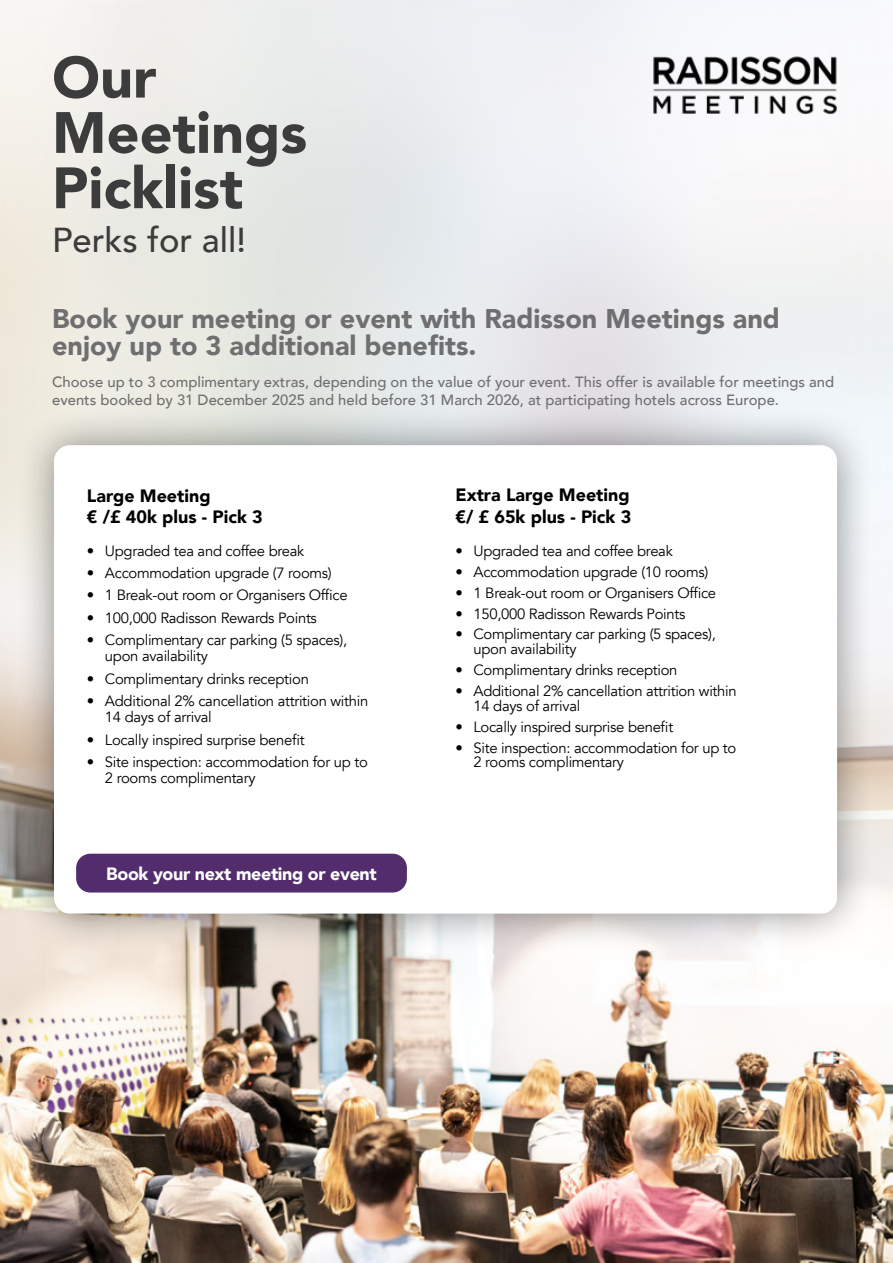
<style>
.page{position:relative;width:893px;height:1263px;background:#fff}
.page>*{position:absolute;margin:0;border:0;box-sizing:border-box;transform-origin:0 0}
.t1{font:900 57.6px/55.3px "Avenir LT Com";color:#3d3c3d}
.t2{font:500 34.5px "Avenir LT Com";color:#3d3c3d}
.t3{font:900 27px/27px "Avenir LT Com";color:#706f70}
.t4{font:900 17.85px/21.5px "Avenir LT Com";color:#000}
.t5{font:900 17.85px "Avenir LT Com";letter-spacing:-.02em;color:#fff}
.t6{font:14.85px/16.4px "Avenir LT Com";letter-spacing:-.02em;color:#000}
.t7{font:500 14.85px/17.9px "Avenir LT Com";color:#706f70}
</style>
<div class="page">
<img style="left:0;top:891px;width:892px;height:372px">
<img style="left:0;top:0;width:893px;height:891px">
<div style="left:16px;top:408px;width:859px;height:543px;background:#000;opacity:.42"></div>
<div style="left:54px;top:445px;width:783px;height:469px;background:#fff;border-radius:16px"></div>
<div style="left:76px;top:854px;width:331px;height:38px;background:#522c6d;border-radius:14px"></div>
<img style="left:651px;top:54px;width:188px;height:61px">
<h1 class="t1" style="left:52px;top:50px;width:257px">Our<br>Meetings<br>Picklist</h1>
<h2 class="t2" style="left:52px;top:220px;width:196px">Perks for all!</h2>
<h3 class="t3" style="left:52px;top:305px;width:729px">Book your meeting or event with Radisson Meetings and enjoy up to 3 additional benefits.</h3>
<p class="t7" style="left:52px;top:373px;width:784px">Choose up to 3 complimentary extras, depending on the value of your event. This offer is available for meetings and events booked by 31 December 2025 and held before 31 March 2026, at participating hotels across Europe.</p>
<p class="t4" style="left:87px;top:485px;width:177px">Large Meeting<br>€ /£ 40k plus - Pick 3</p>
<p class="t6" style="left:87px;top:542px;width:219px">• Upgraded tea and coffee break</p>
<p class="t6" style="left:87px;top:565px;width:246px">• Accommodation upgrade (7 rooms)</p>
<p class="t6" style="left:87px;top:587px;width:262px">• 1 Break-out room or Organisers Office</p>
<p class="t6" style="left:87px;top:609px;width:231px">• 100,000 Radisson Rewards Points</p>
<p class="t6" style="left:105px;top:632px;width:244px;text-indent:-18px">• Complimentary car parking (5 spaces), upon availability</p>
<p class="t6" style="left:87px;top:671px;width:223px">• Complimentary drinks reception</p>
<p class="t6" style="left:105px;top:693px;width:265px;text-indent:-18px">• Additional 2% cancellation attrition within<br>14 days of arrival</p>
<p class="t6" style="left:87px;top:732px;width:219px">• Locally inspired surprise benefit</p>
<p class="t6" style="left:105px;top:754px;width:264px;text-indent:-18px">• Site inspection: accommodation for up to<br>2 rooms complimentary</p>
<p class="t5" style="left:106px;top:863px;width:272px">Book your next meeting or event</p>
<p class="t4" style="left:455px;top:484px;width:177px">Extra Large Meeting €/ £ 65k plus - Pick 3</p>
<p class="t6" style="left:455px;top:543px;width:219px">• Upgraded tea and coffee break</p>
<p class="t6" style="left:455px;top:564px;width:254px">• Accommodation upgrade (10 rooms)</p>
<p class="t6" style="left:455px;top:585px;width:262px">• 1 Break-out room or Organisers Office</p>
<p class="t6" style="left:455px;top:605px;width:231px">• 150,000 Radisson Rewards Points</p>
<p class="t6" style="left:473px;top:627px;width:244px;line-height:14.9px;text-indent:-18px">• Complimentary car parking (5 spaces), upon availability</p>
<p class="t6" style="left:455px;top:662px;width:223px">• Complimentary drinks reception</p>
<p class="t6" style="left:473px;top:684px;width:265px;line-height:14.9px;text-indent:-18px">• Additional 2% cancellation attrition within<br>14 days of arrival</p>
<p class="t6" style="left:455px;top:719px;width:219px">• Locally inspired surprise benefit</p>
<p class="t6" style="left:473px;top:740px;width:264px;line-height:14.9px;text-indent:-18px">• Site inspection: accommodation for up to<br>2 rooms complimentary</p>
</div>
